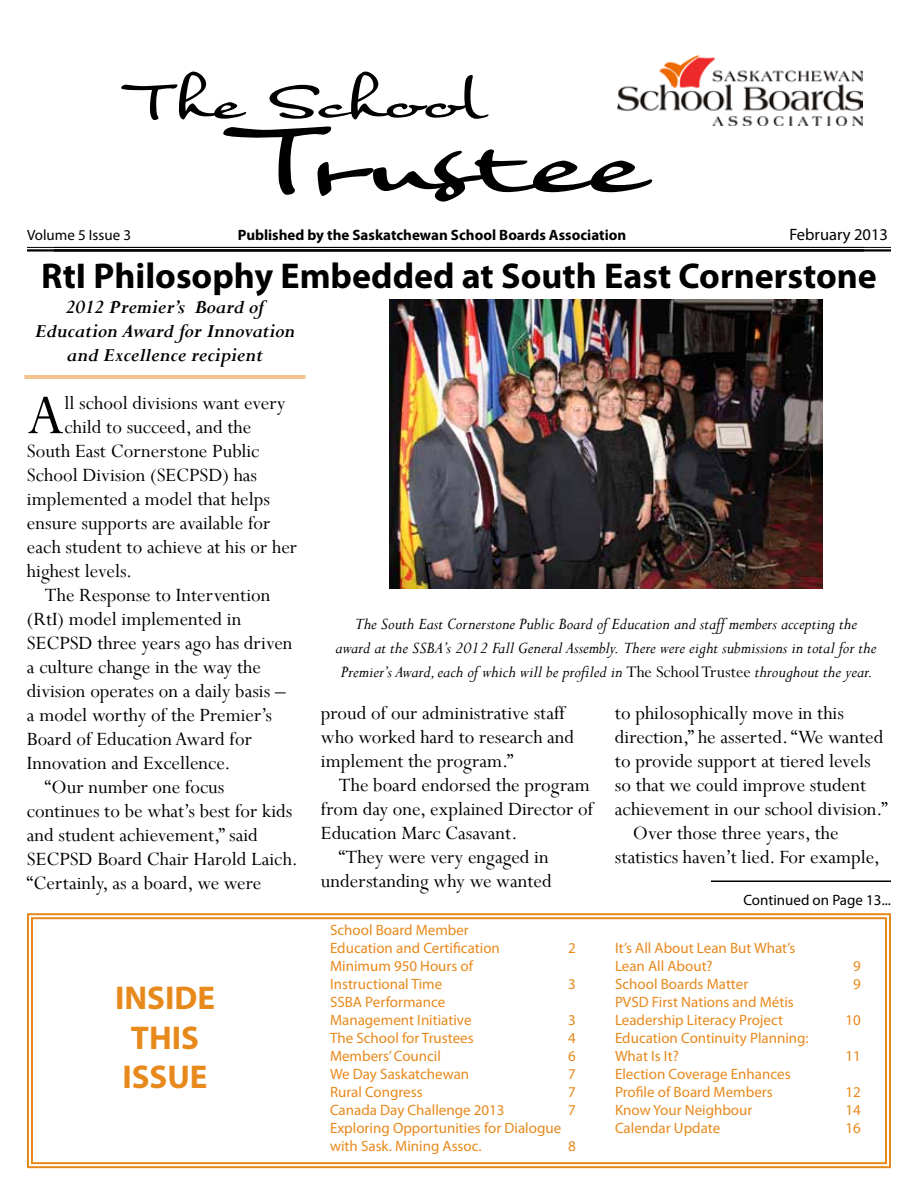
<style>
.page{position:relative;width:918px;height:1188px;background:#fff}
.page>*{position:absolute;margin:0;border:0;box-sizing:border-box;transform-origin:0 0}
.t1{font:103.5px "Nothing";color:#000}
.t2{font:62.85px "Perpetua";color:#000}
.t3{font:54px "Nothing";color:#000}
.t4{font:700 36px "Myriad Pro";color:#000}
.t5{font:700 33px/39.6px "Myriad Pro";color:#e8891c}
.t6{font:21px/24px "Perpetua";color:#000}
.t7{font:italic 700 21px/24px "Perpetua";color:#000;text-align:center}
.t8{font:italic 18px/24px "Perpetua";color:#000;text-align:center}
.t9{font:16.5px "Myriad Pro";color:#000}
.t10{font:15px/18px "Myriad Pro";color:#e8891c}
.t11{font:700 15px "Myriad Pro";color:#000}
.t12{font:15px "Myriad Pro";color:#000}
.s1{font-style:normal}
</style>
<div class="page">
<hr style="left:27px;top:247px;width:864px;height:1px;background:#000">
<hr style="left:27px;top:249px;width:864px;height:3px;background:#000">
<img style="left:618px;top:56px;width:245px;height:70px">
<svg style="left:27px;top:913px;width:864px;height:256px"></svg>
<div style="left:31px;top:917px;width:856px;height:247px;border:2px solid #e8891c"></div>
<hr style="left:711px;top:880px;width:180px;height:2px;background:#000">
<hr style="left:24px;top:375px;width:282px;height:1px;background:#e8891c">
<hr style="left:24px;top:378px;width:282px;height:1px;background:#e8891c">
<img style="left:390px;top:300px;width:432px;height:289px">
<h3 class="t3" style="left:123px;top:67px;width:363px">The School</h3>
<h1 class="t1" style="left:227px;top:93px;width:422px">Trustee</h1>
<p class="t12" style="left:27px;top:226px;width:106px">Volume 5 Issue 3</p>
<p class="t11" style="left:238px;top:225px;width:390px">Published by the Saskatchewan School Boards Association</p>
<p class="t9" style="left:789px;top:224px;width:100px">February 2013</p>
<h3 class="t4" style="left:41px;top:253px;width:837px">RtI Philosophy Embedded at South East Cornerstone</h3>
<p class="t7" style="left:35px;top:295px;width:262px">2012 Premier’s Board of<br>Education Award for Innovation and Excellence recipient</p>
<h2 class="t2" style="left:27px;top:376px;width:39px">A</h2>
<p class="t6" style="left:64px;top:391px;width:223px">ll school divisions want every</p>
<p class="t6" style="left:64px;top:415px;width:188px">child to succeed, and the</p>
<p class="t6" style="left:27px;top:439px;width:234px">South East Cornerstone Public</p>
<p class="t6" style="left:27px;top:463px;width:232px">School Division (SECPSD) has</p>
<p class="t6" style="left:27px;top:487px;width:244px">implemented a model that helps</p>
<p class="t6" style="left:27px;top:511px;width:245px">ensure supports are available for</p>
<p class="t6" style="left:27px;top:535px;width:272px">each student to achieve at his or her</p>
<p class="t6" style="left:27px;top:559px;width:107px">highest levels.</p>
<p class="t6" style="left:45px;top:583px;width:227px">The Response to Intervention</p>
<p class="t6" style="left:27px;top:607px;width:216px">(RtI) model implemented in</p>
<p class="t6" style="left:27px;top:631px;width:267px">SECPSD three years ago has driven</p>
<p class="t6" style="left:27px;top:655px;width:235px">a culture change in the way the</p>
<p class="t6" style="left:27px;top:679px;width:260px">division operates on a daily basis –</p>
<p class="t6" style="left:27px;top:703px;width:247px">a model worthy of the Premier’s</p>
<p class="t6" style="left:27px;top:727px;width:226px">Board of Education Award for</p>
<p class="t6" style="left:27px;top:751px;width:205px">Innovation and Excellence.</p>
<p class="t6" style="left:45px;top:775px;width:181px">“Our number one focus</p>
<p class="t6" style="left:27px;top:799px;width:267px">continues to be what’s best for kids</p>
<p class="t6" style="left:27px;top:823px;width:232px">and student achievement,” said</p>
<p class="t6" style="left:27px;top:847px;width:273px">SECPSD Board Chair Harold Laich.</p>
<p class="t6" style="left:27px;top:871px;width:236px">“Certainly, as a board, we were</p>
<h3 class="t5" style="left:115px;top:977px;width:101px">INSIDE<br>THIS<br>ISSUE</h3>
<p class="t8" style="left:336px;top:611px;width:542px">The South East Cornerstone Public Board of Education and staff members accepting the award at the SSBA’s 2012 Fall General Assembly. There were eight submissions in total for the<br>Premier’s Award, each of which will be profiled in <span class="s1">The School Trustee</span> throughout the year.</p>
<p class="t6" style="left:321px;top:700px;width:255px">proud of our administrative staff who worked hard to research and implement the program.”</p>
<p class="t6" style="left:339px;top:772px;width:252px">The board endorsed the program</p>
<p class="t6" style="left:321px;top:796px;width:274px">from day one, explained Director of</p>
<p class="t6" style="left:321px;top:820px;width:198px">Education Marc Casavant.</p>
<p class="t6" style="left:339px;top:844px;width:211px">“They were very engaged in</p>
<p class="t6" style="left:321px;top:868px;width:232px">understanding why we wanted</p>
<p class="t10" style="left:330px;top:920px;width:171px">School Board Member<br>Education and Certification</p>
<p class="t10" style="left:330px;top:956px;width:145px">Minimum 950 Hours of<br>Instructional Time</p>
<p class="t10" style="left:330px;top:992px;width:143px">SSBA Performance<br>Management Initiative</p>
<p class="t10" style="left:568px;top:938px;width:9px">2</p>
<p class="t10" style="left:568px;top:974px;width:9px">3</p>
<p class="t10" style="left:568px;top:1010px;width:9px">3</p>
<p class="t10" style="left:330px;top:1028px;width:145px">The School for Trustees</p>
<p class="t10" style="left:568px;top:1028px;width:9px">4</p>
<p class="t10" style="left:330px;top:1046px;width:112px">Members’ Council</p>
<p class="t10" style="left:568px;top:1046px;width:9px">6</p>
<p class="t10" style="left:330px;top:1064px;width:141px">We Day Saskatchewan</p>
<p class="t10" style="left:568px;top:1064px;width:9px">7</p>
<p class="t10" style="left:330px;top:1082px;width:94px">Rural Congress</p>
<p class="t10" style="left:568px;top:1082px;width:9px">7</p>
<p class="t10" style="left:330px;top:1100px;width:176px">Canada Day Challenge 2013</p>
<p class="t10" style="left:568px;top:1100px;width:9px">7</p>
<p class="t10" style="left:330px;top:1118px;width:233px">Exploring Opportunities for Dialogue with Sask. Mining Assoc.</p>
<p class="t10" style="left:568px;top:1136px;width:9px">8</p>
<p class="t6" style="left:615px;top:700px;width:231px">to philosophically move in this</p>
<p class="t6" style="left:615px;top:724px;width:270px">direction,” he asserted. “We wanted</p>
<p class="t6" style="left:615px;top:748px;width:257px">to provide support at tiered levels</p>
<p class="t6" style="left:615px;top:772px;width:253px">so that we could improve student</p>
<p class="t6" style="left:615px;top:796px;width:274px">achievement in our school division.”</p>
<p class="t6" style="left:633px;top:820px;width:207px">Over those three years, the</p>
<p class="t6" style="left:615px;top:844px;width:267px">statistics haven’t lied. For example,</p>
<p class="t12" style="left:743px;top:890px;width:149px">Continued on Page 13...</p>
<p class="t10" style="left:615px;top:938px;width:182px">It’s All About Lean But What’s<br>Lean All About?</p>
<p class="t10" style="left:853px;top:956px;width:9px">9</p>
<p class="t10" style="left:615px;top:974px;width:135px">School Boards Matter</p>
<p class="t10" style="left:853px;top:974px;width:9px">9</p>
<p class="t10" style="left:615px;top:992px;width:180px">PVSD First Nations and Métis<br>Leadership Literacy Project</p>
<p class="t10" style="left:846px;top:1010px;width:17px">10</p>
<p class="t10" style="left:615px;top:1028px;width:195px">Education Continuity Planning:<br>What Is It?</p>
<p class="t10" style="left:615px;top:1064px;width:177px">Election Coverage Enhances<br>Profile of Board Members</p>
<p class="t10" style="left:846px;top:1046px;width:17px">11</p>
<p class="t10" style="left:846px;top:1082px;width:17px">12</p>
<p class="t10" style="left:615px;top:1100px;width:139px">Know Your Neighbour</p>
<p class="t10" style="left:846px;top:1100px;width:17px">14</p>
<p class="t10" style="left:615px;top:1118px;width:107px">Calendar Update</p>
<p class="t10" style="left:846px;top:1118px;width:17px">16</p>
</div>
